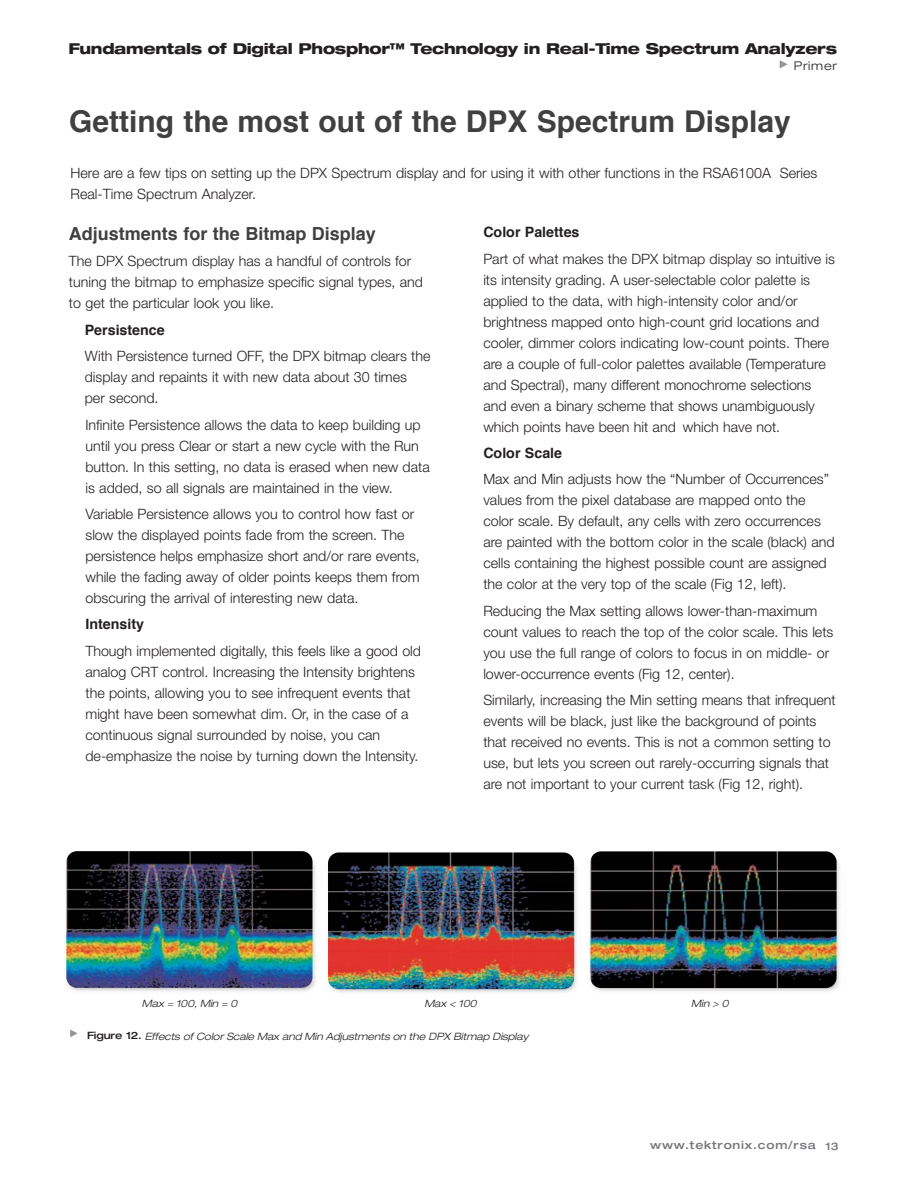
<style>
.page{position:relative;width:918px;height:1188px;background:#fff}
.page>*{position:absolute;margin:0;border:0;box-sizing:border-box;transform-origin:0 0}
.t1{font:700 30px "Helvetica";color:#404041}
.t2{font:700 18px "Helvetica";color:#404041}
.t3{font:800 expanded 15px "Helvetica Neue";letter-spacing:-.02em;color:#231f20}
.t4{font:300 14.25px/21px "Helvetica Neue";color:#231f20}
.t5{font:700 14.25px "Helvetica";color:#231f20}
.t6{font:300 expanded 12px "Helvetica Neue";letter-spacing:.065em;color:#231f20}
.t7{font:500 expanded 11.25px "Helvetica Neue";letter-spacing:.075em;color:#77787b}
.t8{font:italic 300 expanded 10.2px "Helvetica Neue";color:#231f20}
.s1{font-weight:500;font-style:normal}
</style>
<div class="page">
<svg style="left:780px;top:60px;width:8px;height:9px"></svg>
<img style="left:66px;top:858px;width:250px;height:133px">
<img style="left:66px;top:851px;width:247px;height:137px;border-radius:11px">
<svg style="left:70px;top:1030px;width:8px;height:7px"></svg>
<img style="left:590px;top:858px;width:250px;height:133px">
<img style="left:590px;top:851px;width:247px;height:137px;border-radius:11px">
<img style="left:328px;top:854px;width:249px;height:138px">
<img style="left:328px;top:852px;width:246px;height:137px;border-radius:11px">
<p class="t3" style="left:68px;top:43px;width:770px">Fundamentals of Digital Phosphor™ Technology in Real-Time Spectrum Analyzers</p>
<p class="t6" style="left:794px;top:62px;width:45px">Primer</p>
<h1 class="t1" style="left:69px;top:108px;width:723px">Getting the most out of the DPX Spectrum Display</h1>
<p class="t4" style="left:70px;top:164px;width:748px">Here are a few tips on setting up the DPX Spectrum display and for using it with other functions in the RSA6100A Series<br>Real-Time Spectrum Analyzer.</p>
<p class="t2" style="left:69px;top:226px;width:308px">Adjustments for the Bitmap Display</p>
<p class="t4" style="left:69px;top:252px;width:356px">The DPX Spectrum display has a handful of controls for tuning the bitmap to emphasize specific signal types, and to get the particular look you like.</p>
<p class="t5" style="left:85px;top:324px;width:81px">Persistence</p>
<p class="t4" style="left:85px;top:347px;width:347px">With Persistence turned OFF, the DPX bitmap clears the display and repaints it with new data about 30 times per second.</p>
<p class="t4" style="left:85px;top:415px;width:346px">Infinite Persistence allows the data to keep building up until you press Clear or start a new cycle with the Run button. In this setting, no data is erased when new data is added, so all signals are maintained in the view.</p>
<p class="t4" style="left:85px;top:505px;width:336px">Variable Persistence allows you to control how fast or slow the displayed points fade from the screen. The persistence helps emphasize short and/or rare events, while the fading away of older points keeps them from obscuring the arrival of interesting new data.</p>
<p class="t5" style="left:85px;top:618px;width:60px">Intensity</p>
<p class="t4" style="left:85px;top:642px;width:337px">Though implemented digitally, this feels like a good old analog CRT control. Increasing the Intensity brightens the points, allowing you to see infrequent events that might have been somewhat dim. Or, in the case of a continuous signal surrounded by noise, you can de-emphasize the noise by turning down the Intensity.</p>
<p class="t5" style="left:483px;top:226px;width:98px">Color Palettes</p>
<p class="t4" style="left:483px;top:249px;width:353px">Part of what makes the DPX bitmap display so intuitive is its intensity grading. A user-selectable color palette is applied to the data, with high-intensity color and/or brightness mapped onto high-count grid locations and cooler, dimmer colors indicating low-count points. There are a couple of full-color palettes available (Temperature and Spectral), many different monochrome selections and even a binary scheme that shows unambiguously which points have been hit and which have not.</p>
<p class="t5" style="left:483px;top:447px;width:80px">Color Scale</p>
<p class="t4" style="left:483px;top:470px;width:353px">Max and Min adjusts how the “Number of Occurrences” values from the pixel database are mapped onto the color scale. By default, any cells with zero occurrences are painted with the bottom color in the scale (black) and cells containing the highest possible count are assigned the color at the very top of the scale (Fig 12, left).</p>
<p class="t4" style="left:483px;top:602px;width:352px">Reducing the Max setting allows lower-than-maximum count values to reach the top of the color scale. This lets you use the full range of colors to focus in on middle- or lower-occurrence events (Fig 12, center).</p>
<p class="t4" style="left:483px;top:691px;width:354px">Similarly, increasing the Min setting means that infrequent events will be black, just like the background of points that received no events. This is not a common setting to use, but lets you screen out rarely-occurring signals that are not important to your current task (Fig 12, right).</p>
<p class="t8" style="left:142px;top:1000px;width:99px">Max = 100, Min = 0</p>
<p class="t8" style="left:424px;top:1000px;width:56px">Max &lt; 100</p>
<p class="t8" style="left:691px;top:1000px;width:41px">Min &gt; 0</p>
<p class="t8" style="left:87px;top:1033px;width:443px"><span class="s1">F i g u r e 1 2 .</span> Effects of Color Scale Max and Min Adjustments on the DPX Bitmap Display</p>
<p class="t7" style="left:650px;top:1141px;width:190px">www.tektronix.com/rsa <sub>13</sub></p>
</div>
